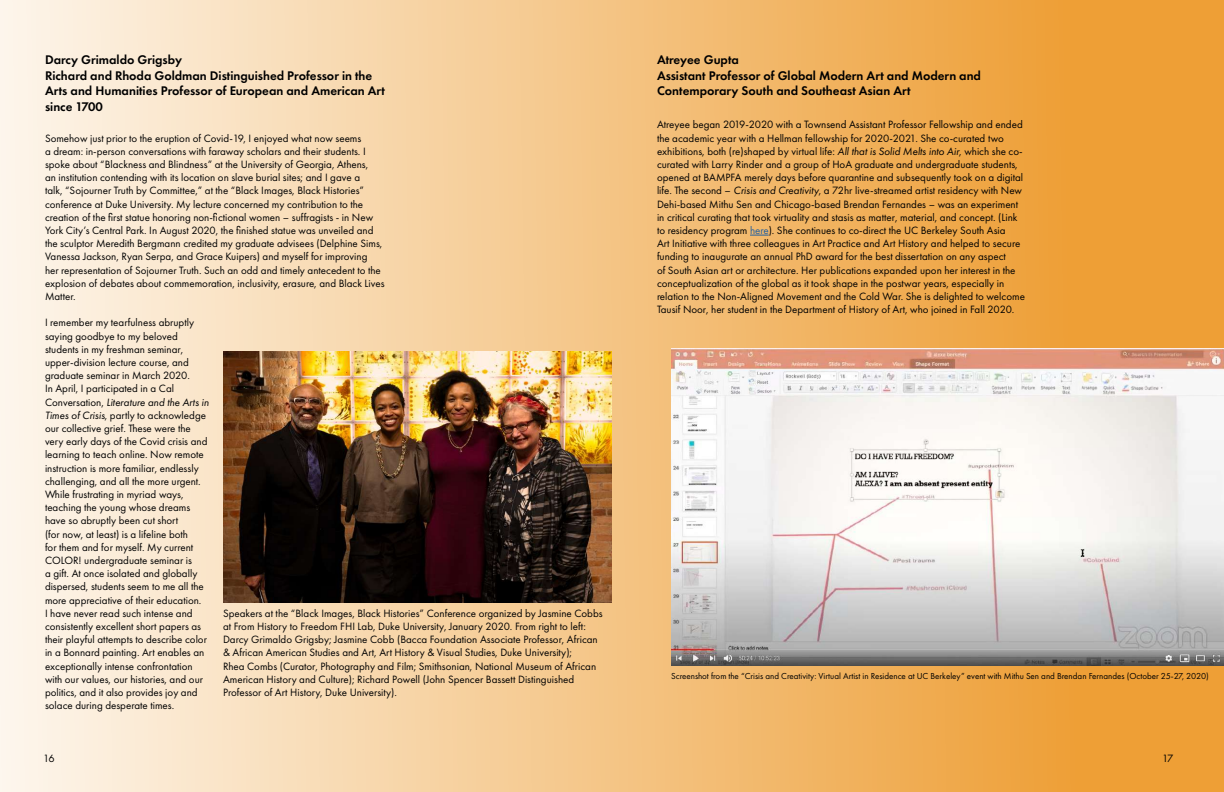
<style>
.page{position:relative;width:1224px;height:792px;background:#fff}
.page>*{position:absolute;margin:0;border:0;box-sizing:border-box;transform-origin:0 0}
.t1{font:600 13px/15.6px "Futura PT";color:#000}
.t2{font:11px/13.2px "Futura PT";color:#000}
.t3{font:9px "Futura PT";color:#000}
.s1{font-style:italic}
.s2{color:#215e9e}
</style>
<div class="page">
<div style="left:0;top:0;width:1224px;height:792px;background:linear-gradient(to right,#fcf4e9,#ec9622)"></div>
<img style="left:223px;top:351px;width:389px;height:251px">
<svg style="left:750px;top:235px;width:19px;height:1px"></svg>
<img style="left:671px;top:348px;width:553px;height:318px">
<p class="t1" style="left:45px;top:52px;width:342px">Darcy Grimaldo Grigsby<br>Richard and Rhoda Goldman Distinguished Professor in the Arts and Humanities Professor of European and American Art since 1700</p>
<p class="t2" style="left:45px;top:131px;width:341px">Somehow just prior to the eruption of Covid-19, I enjoyed what now seems<br>a dream: in-person conversations with faraway scholars and their students. I spoke about “Blackness and Blindness” at the University of Georgia, Athens,<br>an institution contending with its location on slave burial sites; and I gave a<br>talk, “Sojourner Truth by Committee,” at the “Black Images, Black Histories” conference at Duke University. My lecture concerned my contribution to the creation of the first statue honoring non-fictional women – suffragists - in New York City’s Central Park. In August 2020, the finished statue was unveiled and the sculptor Meredith Bergmann credited my graduate advisees (Delphine Sims, Vanessa Jackson, Ryan Serpa, and Grace Kuipers) and myself for improving<br>her representation of Sojourner Truth. Such an odd and timely antecedent to the explosion of debates about commemoration, inclusivity, erasure, and Black Lives Matter.</p>
<p class="t2" style="left:45px;top:316px;width:165px">I remember my tearfulness abruptly saying goodbye to my beloved students in my freshman seminar, upper-division lecture course, and graduate seminar in March 2020.<br>In April, I participated in a Cal Conversation, <span class="s1">Literature and the Arts in Times of Crisis</span>, partly to acknowledge our collective grief. These were the very early days of the Covid crisis and learning to teach online. Now remote instruction is more familiar, endlessly challenging, and all the more urgent.<br>While frustrating in myriad ways, teaching the young whose dreams have so abruptly been cut short<br>(for now, at least) is a lifeline both<br>for them and for myself. My current COLOR! undergraduate seminar is<br>a gift. At once isolated and globally dispersed, students seem to me all the more appreciative of their education.<br>I have never read such intense and consistently excellent short papers as their playful attempts to describe color in a Bonnard painting. Art enables an exceptionally intense confrontation with our values, our histories, and our politics, and it also provides joy and solace during desperate times.</p>
<p class="t2" style="left:223px;top:606px;width:381px">Speakers at the “Black Images, Black Histories” Conference organized by Jasmine Cobbs at From History to Freedom FHI Lab, Duke University, January 2020. From right to left:<br>Darcy Grimaldo Grigsby; Jasmine Cobb (Bacca Foundation Associate Professor, African &amp; African American Studies and Art, Art History &amp; Visual Studies, Duke University);<br>Rhea Combs (Curator, Photography and Film; Smithsonian, National Museum of African American History and Culture); Richard Powell (John Spencer Bassett Distinguished Professor of Art History, Duke University).</p>
<p class="t1" style="left:657px;top:52px;width:326px">Atreyee Gupta<br>Assistant Professor of Global Modern Art and Modern and<br>Contemporary South and Southeast Asian Art</p>
<p class="t2" style="left:657px;top:118px;width:369px">Atreyee began 2019-2020 with a Townsend Assistant Professor Fellowship and ended the academic year with a Hellman fellowship for 2020-2021. She co-curated two exhibitions, both (re)shaped by virtual life: <span class="s1">All that is Solid Melts into Air</span>, which she co&shy;curated with Larry Rinder and a group of HoA graduate and undergraduate students, opened at BAMPFA merely days before quarantine and subsequently took on a digital life. The second – <span class="s1">Crisis and Creativity</span>, a 72hr live-streamed artist residency with New Dehi-based Mithu Sen and Chicago-based Brendan Fernandes – was an experiment in critical curating that took virtuality and stasis as matter, material, and concept. (Link to residency program <span class="s2">here</span>). She continues to co-direct the UC Berkeley South Asia<br>Art Initiative with three colleagues in Art Practice and Art History and helped to secure funding to inaugurate an annual PhD award for the best dissertation on any aspect<br>of South Asian art or architecture. Her publications expanded upon her interest in the conceptualization of the global as it took shape in the postwar years, especially in relation to the Non-Aligned Movement and the Cold War. She is delighted to welcome Tausif Noor, her student in the Department of History of Art, who joined in Fall 2020.</p>
<p class="t3" style="left:671px;top:671px;width:539px">Screenshot from the “Crisis and Creativity: Virtual Artist in Residence at UC Berkeley” event with Mithu Sen and Brendan Fernandes (October 25-27, 2020)</p>
<p class="t2" style="left:43px;top:752px;width:13px">16</p>
<p class="t2" style="left:1162px;top:752px;width:13px">17</p>
</div>
